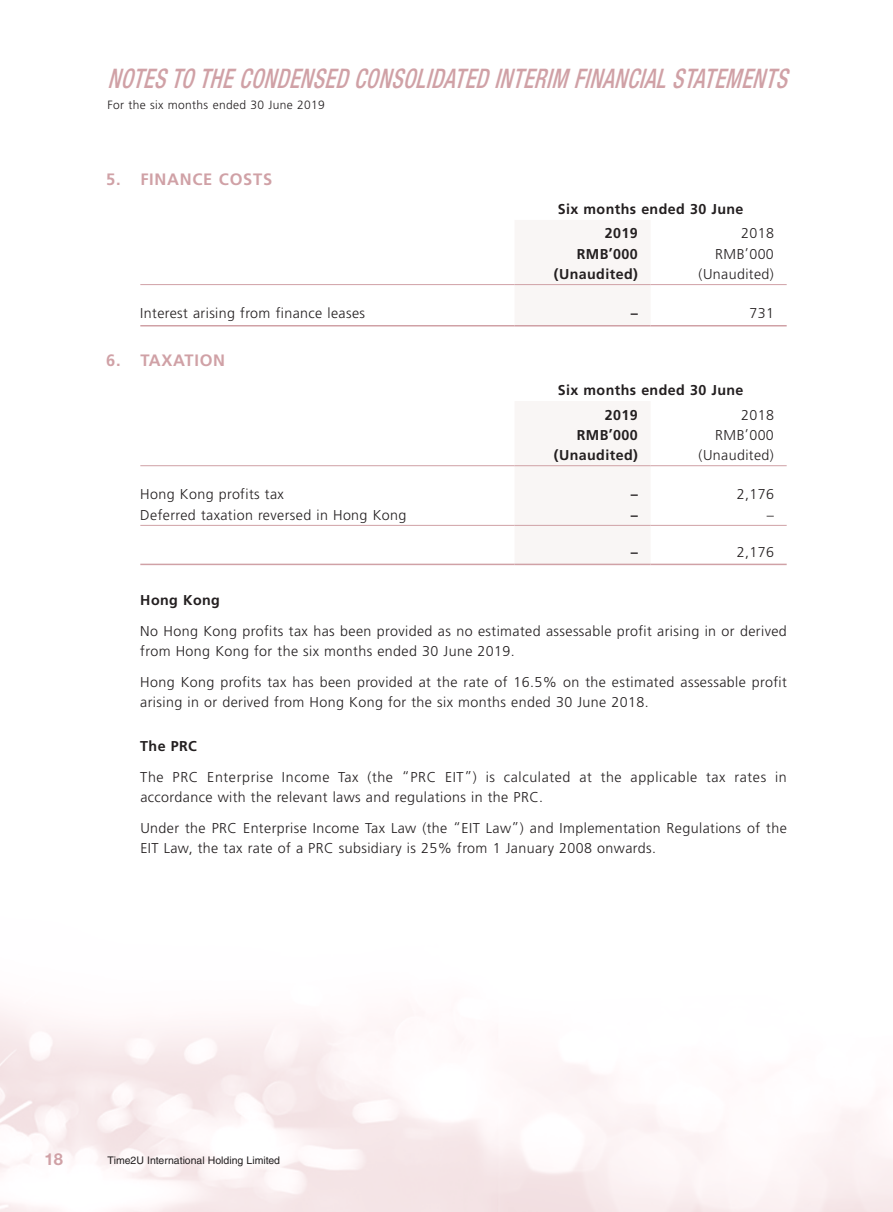
<style>
.page{position:relative;width:893px;height:1212px;background:#fff}
.page>*{position:absolute;margin:0;border:0;box-sizing:border-box;transform-origin:0 0}
.t1{font:italic 500 condensed 27px "Helvetica Neue LT Std";color:#d0a1a6;scale:.8 1}
.t2{font:700 16.5px "Frutiger LT Std";letter-spacing:.045em;color:#d0a1a6}
.t3{font:700 16.5px "Helvetica Neue LT Std";color:#d0a1a6}
.t4{font:300 14.25px/20.2px "Frutiger LT Std";letter-spacing:.03em;color:#231f20}
.t5{font:700 14.25px/24.5px "Frutiger LT Std";letter-spacing:.03em;color:#231f20}
.t6{font:300 12px "Frutiger LT Std";letter-spacing:.03em;color:#231f20}
.t7{font:10.5px "Helvetica LT Std";color:#231f20}
</style>
<div class="page">
<div style="left:514px;top:220px;width:137px;height:105px;background:#f9f6f5"></div>
<hr style="left:140px;top:284px;width:374px;height:1px;background:#d0a1a6">
<hr style="left:514px;top:284px;width:137px;height:1px;background:#d0a1a6">
<hr style="left:651px;top:284px;width:136px;height:1px;background:#d0a1a6">
<hr style="left:140px;top:325px;width:374px;height:1px;background:#d0a1a6">
<hr style="left:514px;top:325px;width:137px;height:1px;background:#d0a1a6">
<hr style="left:651px;top:325px;width:136px;height:1px;background:#d0a1a6">
<div style="left:514px;top:401px;width:137px;height:163px;background:#f9f6f5"></div>
<hr style="left:140px;top:465px;width:374px;height:1px;background:#d0a1a6">
<hr style="left:514px;top:465px;width:137px;height:1px;background:#d0a1a6">
<hr style="left:651px;top:465px;width:136px;height:1px;background:#d0a1a6">
<hr style="left:140px;top:525px;width:374px;height:1px;background:#d0a1a6">
<hr style="left:514px;top:525px;width:137px;height:1px;background:#d0a1a6">
<hr style="left:651px;top:525px;width:136px;height:1px;background:#d0a1a6">
<hr style="left:140px;top:564px;width:374px;height:1px;background:#d0a1a6">
<hr style="left:514px;top:564px;width:137px;height:1px;background:#d0a1a6">
<hr style="left:651px;top:564px;width:136px;height:1px;background:#d0a1a6">
<h1 class="t1" style="left:108px;top:62px;width:861px">NOTESTOTHECONDENSEDCONSOLIDATEDINTERIM FINANCIALSTATEMENTS</h1>
<p class="t6" style="left:108px;top:98px;width:219px">For the six months ended 30 June 2019</p>
<p class="t2" style="left:106px;top:169px;width:167px">5. FINANCE COSTS</p>
<p class="t5" style="left:605px;top:197px;width:140px;text-indent:-47px">Six months ended 30 June<br>2019</p>
<p class="t4" style="left:741px;top:224px;width:34px">2018</p>
<p class="t5" style="left:577px;top:241px;width:62px">RMB’000</p>
<p class="t4" style="left:715px;top:244px;width:60px">RMB’000</p>
<p class="t5" style="left:554px;top:262px;width:85px">(Unaudited)</p>
<p class="t4" style="left:699px;top:264px;width:77px">(Unaudited)</p>
<p class="t4" style="left:140px;top:303px;width:226px">Interest arising from finance leases</p>
<p class="t5" style="left:631px;top:301px;width:9px">–</p>
<p class="t4" style="left:749px;top:303px;width:26px">731</p>
<p class="t2" style="left:106px;top:350px;width:120px">6. TAXATION</p>
<p class="t5" style="left:605px;top:378px;width:140px;text-indent:-47px">Six months ended 30 June<br>2019</p>
<p class="t4" style="left:741px;top:405px;width:34px">2018</p>
<p class="t5" style="left:577px;top:423px;width:62px">RMB’000</p>
<p class="t4" style="left:715px;top:425px;width:60px">RMB’000</p>
<p class="t5" style="left:554px;top:443px;width:85px">(Unaudited)</p>
<p class="t4" style="left:699px;top:445px;width:77px">(Unaudited)</p>
<p class="t4" style="left:140px;top:485px;width:145px">Hong Kong profits tax</p>
<p class="t5" style="left:631px;top:482px;width:9px">–</p>
<p class="t4" style="left:737px;top:485px;width:39px">2,176</p>
<p class="t4" style="left:140px;top:505px;width:268px">Deferred taxation reversed in Hong Kong</p>
<p class="t5" style="left:631px;top:502px;width:9px">–</p>
<p class="t4" style="left:767px;top:505px;width:9px">–</p>
<p class="t5" style="left:631px;top:540px;width:9px">–</p>
<p class="t4" style="left:737px;top:542px;width:39px">2,176</p>
<p class="t5" style="left:140px;top:588px;width:81px">Hong Kong</p>
<p class="t4" style="left:140px;top:621px;width:648px">No Hong Kong profits tax has been provided as no estimated assessable profit arising in or derived from Hong Kong for the six months ended 30 June 2019.</p>
<p class="t4" style="left:140px;top:672px;width:648px">Hong Kong profits tax has been provided at the rate of 16.5% on the estimated assessable profit arising in or derived from Hong Kong for the six months ended 30 June 2018.</p>
<p class="t5" style="left:140px;top:734px;width:58px">The PRC</p>
<p class="t4" style="left:140px;top:767px;width:648px">The PRC Enterprise Income Tax (the “PRC EIT”) is calculated at the applicable tax rates in accordance with the relevant laws and regulations in the PRC.</p>
<p class="t4" style="left:140px;top:818px;width:648px">Under the PRC Enterprise Income Tax Law (the “EIT Law”) and Implementation Regulations of the<br>EIT Law, the tax rate of a PRC subsidiary is 25% from 1 January 2008 onwards.</p>
<p class="t3" style="left:44px;top:1149px;width:20px">18</p>
<p class="t7" style="left:108px;top:1154px;width:174px">Time2U International Holding Limited</p>
</div>
